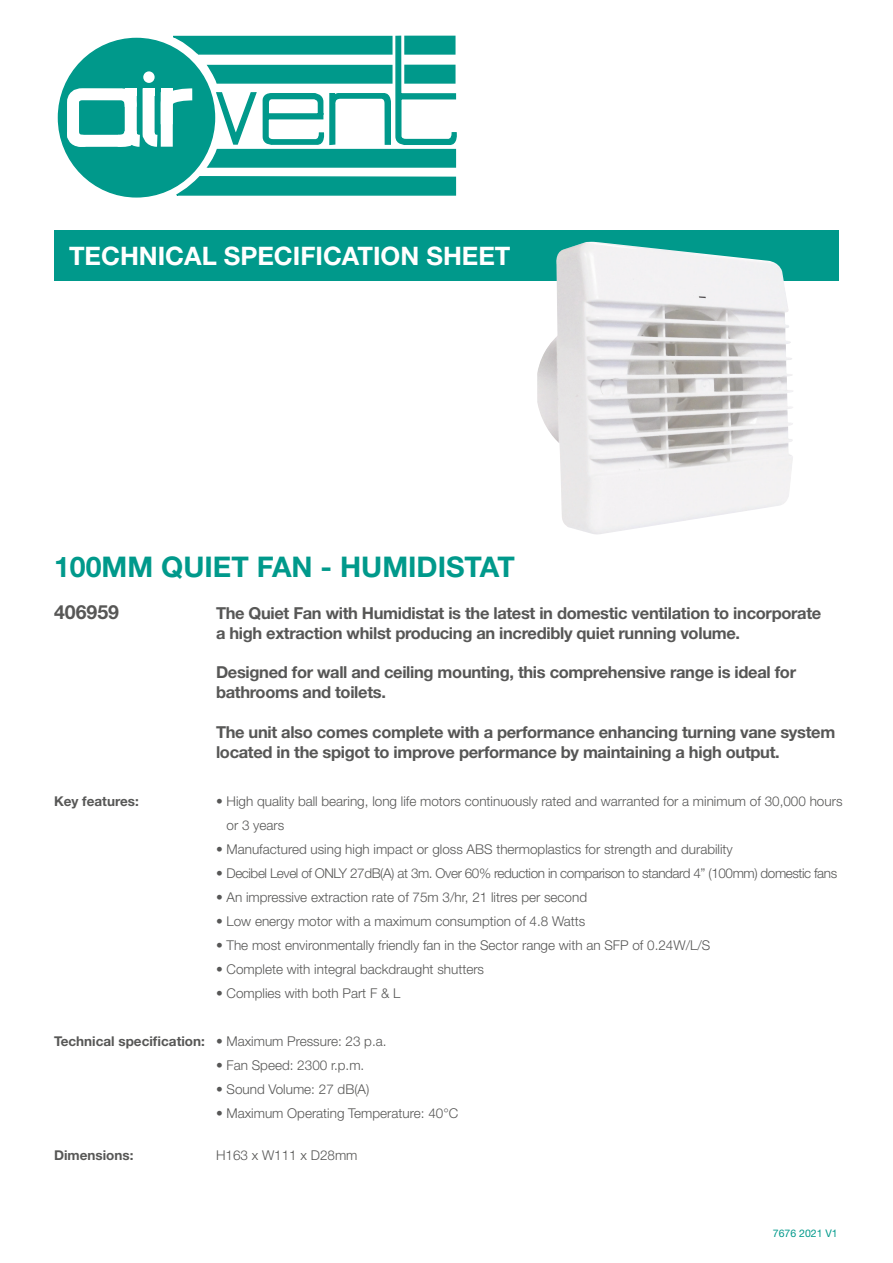
<style>
.page{position:relative;width:893px;height:1263px;background:#fff}
.page>*{position:absolute;margin:0;border:0;box-sizing:border-box;transform-origin:0 0}
.t1{font:700 28.5px "Helvetica Neue LT Std";color:#00998b}
.t2{font:700 25.5px "Helvetica Neue LT Std";color:#fff}
.t3{font:700 19.5px "Helvetica Neue LT Std";color:#575756}
.t4{font:700 16.5px/19.8px "Helvetica Neue LT Std";letter-spacing:-.02em;color:#575756}
.t5{font:300 13.5px/24px "Helvetica Neue LT Std";color:#575756}
.t6{font:300 13.5px "Helvetica Neue LT Std";letter-spacing:-.03em;color:#575756}
.t7{font:700 13.5px "Helvetica Neue LT Std";color:#575756}
.t8{font:10.5px "Helvetica Neue LT Std";color:#00998b}
.s1{font-weight:700}
.s2{font-weight:300}
</style>
<div class="page">
<div style="left:54px;top:230px;width:785px;height:51px;background:#00998b"></div>
<div style="left:58px;top:38px;width:156px;height:159px;background:#00998b;border-radius:50%"></div>
<svg style="left:175px;top:175px;width:282px;height:21px;background:#1ba397"></svg>
<svg style="left:61px;top:35px;width:396px;height:133px"></svg>
<img style="left:537px;top:242px;width:256px;height:293px">
<h2 class="t2" style="left:69px;top:240px;width:443px">TECHNICAL SPECIFICATION SHEET</h2>
<h1 class="t1" style="left:54px;top:549px;width:462px">100MM QUIET FAN - HUMIDISTAT</h1>
<h3 class="t3" style="left:54px;top:600px;width:67px">406959</h3>
<p class="t4" style="left:216px;top:603px;width:607px">The Quiet Fan with Humidistat is the latest in domestic ventilation to incorporate a high extraction whilst producing an incredibly quiet running volume.</p>
<p class="t4" style="left:216px;top:662px;width:582px">Designed for wall and ceiling mounting, this comprehensive range is ideal for bathrooms and toilets.</p>
<p class="t4" style="left:216px;top:722px;width:621px">The unit also comes complete with a performance enhancing turning vane system located in the spigot to improve performance by maintaining a high output.</p>
<p class="t7" style="left:54px;top:792px;width:86px">Key features:</p>
<p class="t5" style="left:227px;top:788px;width:617px;text-indent:-11px"><span class="s1">•</span> High quality ball bearing, long life motors continuously rated and warranted for a minimum of 30,000 hours or 3 years</p>
<p class="t5" style="left:216px;top:836px;width:518px">• Manufactured using high impact or gloss ABS thermoplastics for strength and durability</p>
<p class="t6" style="left:216px;top:864px;width:623px">• Decibel Level of ONLY 27dB(A) at 3m. Over 60% reduction in comparison to standard 4” (100mm) domestic fans</p>
<p class="t5" style="left:216px;top:884px;width:373px">• An impressive extraction rate of 75m 3/hr, 21 litres per second</p>
<p class="t5" style="left:216px;top:908px;width:371px">• Low energy motor with a maximum consumption of 4.8 Watts</p>
<p class="t5" style="left:216px;top:932px;width:496px">• The most environmentally friendly fan in the Sector range with an SFP of 0.24W/L/S</p>
<p class="t5" style="left:216px;top:956px;width:270px">• Complete with integral backdraught shutters</p>
<p class="t5" style="left:216px;top:980px;width:186px">• Complies with both Part F &amp; L</p>
<p class="t7" style="left:54px;top:1032px;width:334px">Technical specification: • <span class="s2">Maximum Pressure: 23 p.a.</span></p>
<p class="t5" style="left:216px;top:1052px;width:150px"><span class="s1">•</span> Fan Speed: 2300 r.p.m.</p>
<p class="t5" style="left:216px;top:1076px;width:155px"><span class="s1">•</span> Sound Volume: 27 dB(A)</p>
<p class="t5" style="left:216px;top:1100px;width:244px"><span class="s1">•</span> Maximum Operating Temperature: 40°C</p>
<p class="t7" style="left:54px;top:1146px;width:81px">Dimensions:</p>
<p class="t5" style="left:216px;top:1142px;width:143px">H163 x W111 x D28mm</p>
<p class="t8" style="left:773px;top:1227px;width:66px">7676 2021 V1</p>
</div>
